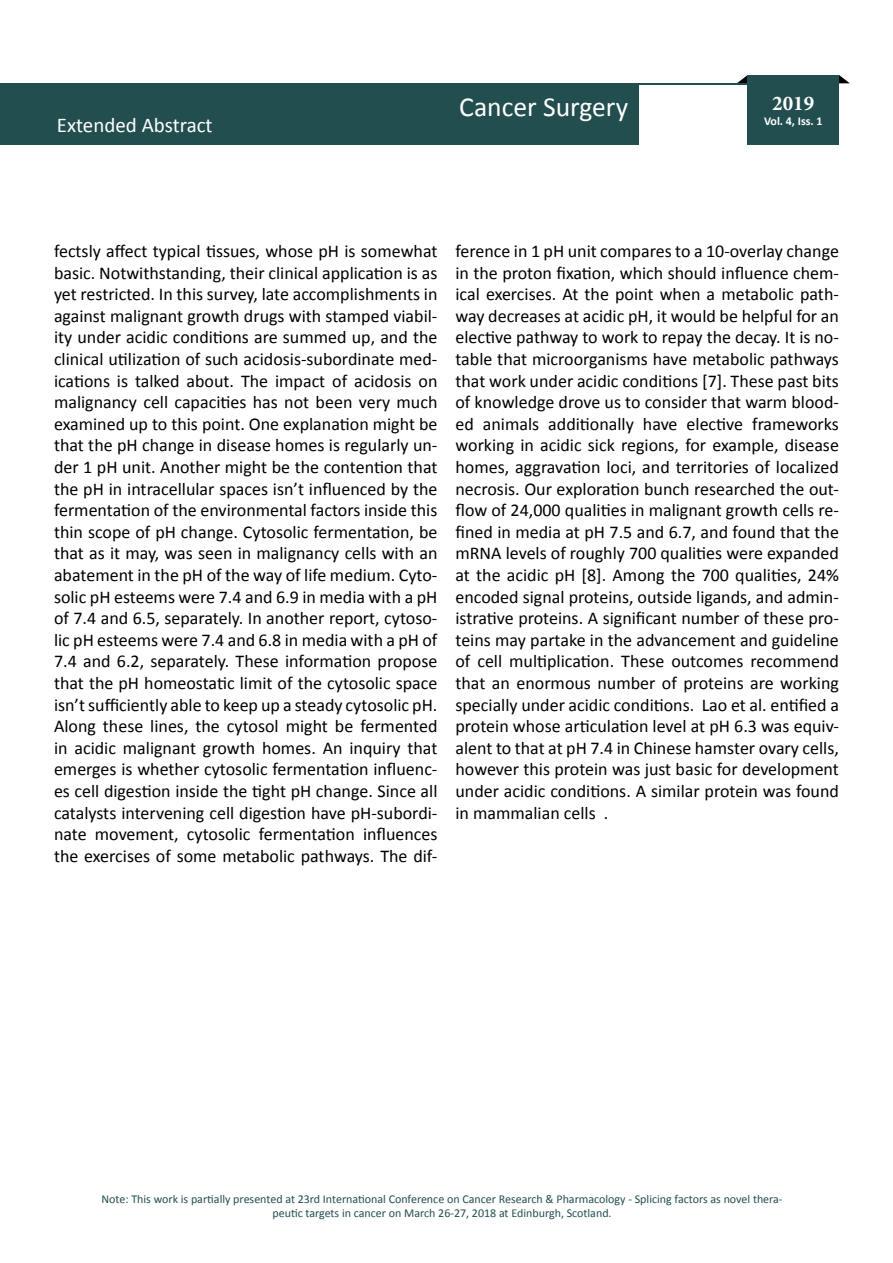
<style>
.page{position:relative;width:893px;height:1263px;background:#fff}
.page>*{position:absolute;margin:0;border:0;box-sizing:border-box;transform-origin:0 0}
.t1{font:27.6px "Calibri";color:#fff}
.t2{font:21px "Calibri";color:#fff}
.t3{font:700 21px "Minion Pro";color:#fff}
.t4{font:18px/21.6px "Calibri";color:#000;text-align:justify}
.t5{font:12px/14.4px "Calibri";color:#234e4f;text-align:center}
.t6{font:700 12px "Calibri";color:#fff}
</style>
<div class="page">
<svg style="left:839px;top:75px;width:11px;height:8px"></svg>
<svg style="left:737px;top:75px;width:11px;height:8px"></svg>
<div style="left:1px;top:83px;width:838px;height:62px;background:#234e4f"></div>
<div style="left:639px;top:85px;width:203px;height:60px;background:#fff"></div>
<div style="left:748px;top:75px;width:91px;height:70px;background:#234e4f"></div>
<p class="t2" style="left:57px;top:112px;width:157px">Extended Abstract</p>
<h1 class="t1" style="left:459px;top:90px;width:170px">Cancer Surgery</h1>
<p class="t3" style="left:772px;top:89px;width:43px">2019</p>
<p class="t6" style="left:764px;top:113px;width:60px">Vol. 4, Iss. 1</p>
<p class="t4" style="left:54px;top:240px;width:385px">fectsly affect typical tissues, whose pH is somewhat basic. Notwithstanding, their clinical application is as yet restricted. In this survey, late accomplishments in against malignant growth drugs with stamped viabil&shy;ity under acidic conditions are summed up, and the clinical utilization of such acidosis-subordinate med&shy;ications is talked about. The impact of acidosis on malignancy cell capacities has not been very much examined up to this point. One explanation might be that the pH change in disease homes is regularly un&shy;der 1 pH unit. Another might be the contention that the pH in intracellular spaces isn’t influenced by the fermentation of the environmental factors inside this thin scope of pH change. Cytosolic fermentation, be that as it may, was seen in malignancy cells with an abatement in the pH of the way of life medium. Cyto&shy;solic pH esteems were 7.4 and 6.9 in media with a pH of 7.4 and 6.5, separately. In another report, cytoso&shy;lic pH esteems were 7.4 and 6.8 in media with a pH of 7.4 and 6.2, separately. These information propose that the pH homeostatic limit of the cytosolic space isn’t sufficiently able to keep up a steady cytosolic pH.<br>Along these lines, the cytosol might be fermented in acidic malignant growth homes. An inquiry that emerges is whether cytosolic fermentation influenc&shy;es cell digestion inside the tight pH change. Since all catalysts intervening cell digestion have pH-subordi&shy;nate movement, cytosolic fermentation influences the exercises of some metabolic pathways. The dif-</p>
<p class="t4" style="left:455px;top:240px;width:385px">ference in 1 pH unit compares to a 10-overlay change in the proton fixation, which should influence chem&shy;ical exercises. At the point when a metabolic path&shy;way decreases at acidic pH, it would be helpful for an elective pathway to work to repay the decay. It is no&shy;table that microorganisms have metabolic pathways that work under acidic conditions [7]. These past bits of knowledge drove us to consider that warm blood&shy;ed animals additionally have elective frameworks working in acidic sick regions, for example, disease homes, aggravation loci, and territories of localized necrosis. Our exploration bunch researched the out&shy;flow of 24,000 qualities in malignant growth cells re&shy;fined in media at pH 7.5 and 6.7, and found that the mRNA levels of roughly 700 qualities were expanded at the acidic pH [8]. Among the 700 qualities, 24% encoded signal proteins, outside ligands, and admin&shy;istrative proteins. A significant number of these pro&shy;teins may partake in the advancement and guideline of cell multiplication. These outcomes recommend that an enormous number of proteins are working specially under acidic conditions. Lao et al. entified a protein whose articulation level at pH 6.3 was equiv&shy;alent to that at pH 7.4 in Chinese hamster ovary cells, however this protein was just basic for development under acidic conditions. A similar protein was found in mammalian cells .</p>
<p class="t5" style="left:102px;top:1192px;width:683px">Note: This work is partially presented at 23rd International Conference on Cancer Research &amp; Pharmacology - Splicing factors as novel thera&shy;peutic targets in cancer on March 26-27, 2018 at Edinburgh, Scotland.</p>
</div>
